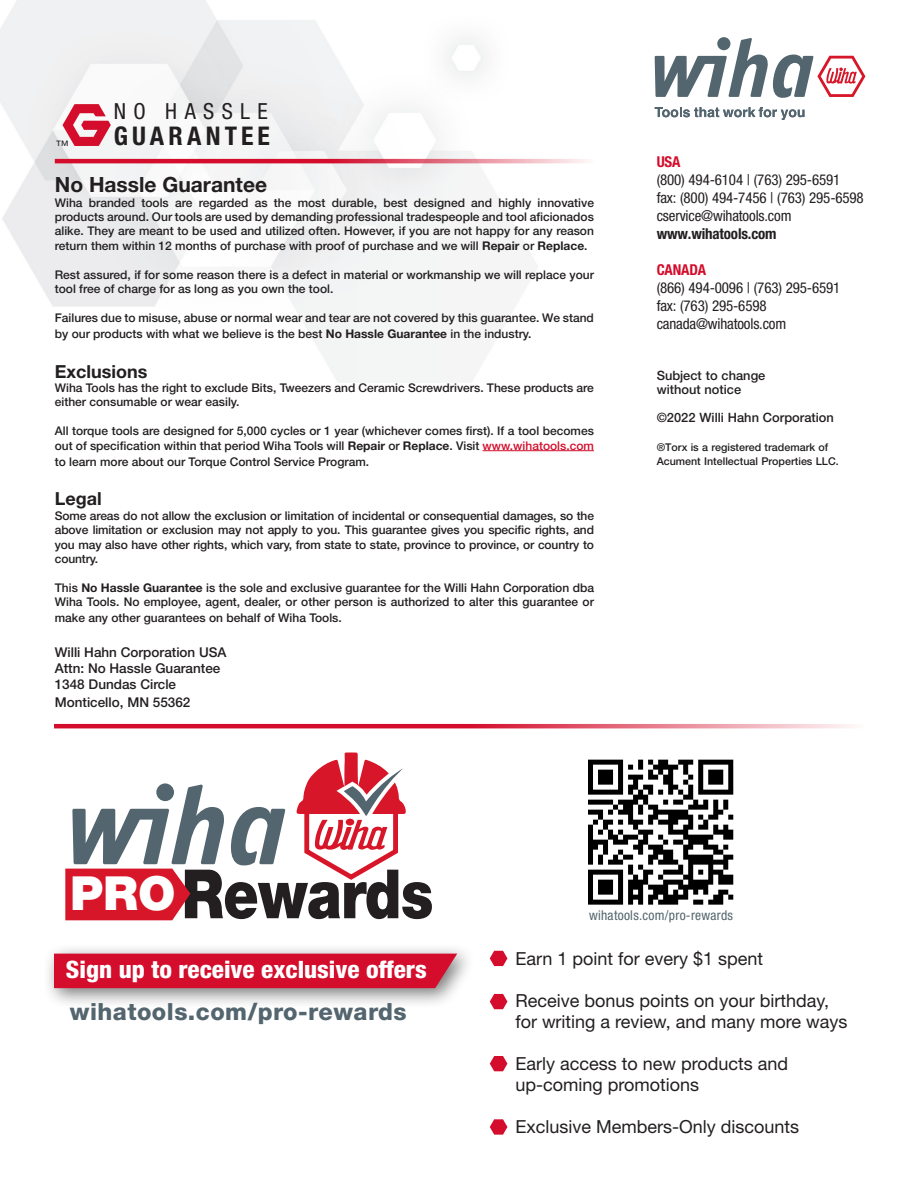
<style>
.page{position:relative;width:918px;height:1188px;background:#fff}
.page>*{position:absolute;margin:0;border:0;box-sizing:border-box;transform-origin:0 0}
.t1{font:900 68.1px "Helvetica Neue LT Std";letter-spacing:-.01em;color:#231f20;scale:.83 1}
.t2{font:900 47.1px "Helvetica Neue LT Std";color:#fff}
.t3{font:700 condensed 25.8px "Helvetica Neue LT Std";letter-spacing:.155em;color:#231f20}
.t4{font:800 condensed 24px "Helvetica Neue LT Std";color:#fff;scale:1.05 1}
.t5{font:800 23.7px "Helvetica Neue LT Std";letter-spacing:.02em;color:#53656e}
.t6{font:condensed 22.2px "Helvetica Neue LT Std";letter-spacing:.335em;color:#231f20}
.t7{font:700 21px "Helvetica Neue LT Std";color:#231f20}
.t8{font:18px/21px "Helvetica Neue LT Std";color:#231f20}
.t9{font:700 18px "Helvetica Neue LT Std";color:#231f20}
.t10{font:condensed 15px "Helvetica Neue LT Std";letter-spacing:-.01em;color:#231f20}
.t11{font:700 condensed 15px "Helvetica Neue LT Std";letter-spacing:-.01em;color:#231f20}
.t12{font:700 condensed 15px "Helvetica Neue LT Std";letter-spacing:-.01em;color:#d30d2b}
.t13{font:500 13.5px "Helvetica Neue LT Std";color:#231f20}
.t14{font:condensed 13.5px "Helvetica Neue LT Std";letter-spacing:.02em;color:#53656e}
.t15{font:condensed 13.2px "Helvetica Neue LT Std";color:#231f20}
.t16{font:500 12.9px/14.2px "Helvetica Neue LT Std";color:#231f20}
.t17{font:500 12px/14.4px "Helvetica Neue LT Std";color:#231f20}
.t18{font:500 10.65px "Helvetica Neue LT Std";color:#231f20}
.s1{font-weight:700}
.s2{color:#d30d2b}
</style>
<div class="page">
<svg style="left:655px;top:107px;width:149px;height:13px"></svg>
<svg style="left:655px;top:38px;width:210px;height:60px"></svg>
<hr style="left:483px;top:450px;width:111px;height:1px;background:#d30d2b">
<svg style="left:63px;top:104px;width:48px;height:42px"></svg>
<svg style="left:55px;top:159px;width:531px;height:4px;background:#dc435a"></svg>
<svg style="left:156px;top:783px;width:18px;height:18px"></svg>
<svg style="left:65px;top:785px;width:220px;height:135px"></svg>
<svg style="left:296px;top:752px;width:110px;height:128px"></svg>
<div style="left:43px;top:943px;width:433px;height:66px;background:#231f20;opacity:.6"></div>
<div style="left:54px;top:954px;width:403px;height:34px;background:#d30d2b"></div>
<svg style="left:54px;top:724px;width:798px;height:4px;background:#dc445b"></svg>
<svg style="left:490px;top:951px;width:17px;height:15px"></svg>
<svg style="left:490px;top:994px;width:17px;height:15px"></svg>
<svg style="left:490px;top:1056px;width:17px;height:15px"></svg>
<svg style="left:490px;top:1119px;width:17px;height:16px"></svg>
<img style="left:588px;top:759px;width:146px;height:146px">
<p class="t15" style="left:56px;top:138px;width:15px">™</p>
<p class="t6" style="left:114px;top:99px;width:155px">NO HASSLE</p>
<p class="t3" style="left:114px;top:120px;width:158px">GUARANTEE</p>
<p class="t7" style="left:55px;top:172px;width:214px">No Hassle Guarantee</p>
<p class="t17" style="left:55px;top:195px;width:541px;text-align:justify">Wiha branded tools are regarded as the most durable, best designed and highly innovative products around. Our tools are used by demanding professional tradespeople and tool aficionados alike. They are meant to be used and utilized often. However, if you are not happy for any reason return them within 12 months of purchase with proof of purchase and we will <span class="s1">Repair</span> or <span class="s1">Replace</span>.</p>
<p class="t17" style="left:55px;top:267px;width:541px">Rest assured, if for some reason there is a defect in material or workmanship we will replace your tool free of charge for as long as you own the tool.</p>
<p class="t17" style="left:55px;top:309px;width:541px;line-height:16.2px">Failures due to misuse, abuse or normal wear and tear are not covered by this guarantee. We stand by our products with what we believe is the best <span class="s1">No Hassle Guarantee</span> in the industry.</p>
<p class="t9" style="left:55px;top:360px;width:94px">Exclusions</p>
<p class="t17" style="left:55px;top:380px;width:541px">Wiha Tools has the right to exclude Bits, Tweezers and Ceramic Screwdrivers. These products are either consumable or wear easily.</p>
<p class="t17" style="left:55px;top:424px;width:541px">All torque tools are designed for 5,000 cycles or 1 year (whichever comes first). If a tool becomes out of specification within that period Wiha Tools will <span class="s1">Repair</span> or <span class="s1">Replace</span>. Visit <span class="s2">www.wihatools.com</span></p>
<p class="t17" style="left:55px;top:454px;width:316px">to learn more about our Torque Control Service Program.</p>
<p class="t9" style="left:55px;top:488px;width:48px">Legal</p>
<p class="t17" style="left:55px;top:508px;width:541px;text-align:justify">Some areas do not allow the exclusion or limitation of incidental or consequential damages, so the above limitation or exclusion may not apply to you. This guarantee gives you specific rights, and you may also have other rights, which vary, from state to state, province to province, or country to country.</p>
<p class="t17" style="left:55px;top:580px;width:541px">This <span class="s1">No Hassle Guarantee</span> is the sole and exclusive guarantee for the Willi Hahn Corporation dba<br>Wiha Tools. No employee, agent, dealer, or other person is authorized to alter this guarantee or</p>
<p class="t17" style="left:55px;top:611px;width:289px">make any other guarantees on behalf of Wiha Tools.</p>
<p class="t13" style="left:55px;top:644px;width:173px">Willi Hahn Corporation USA</p>
<p class="t13" style="left:55px;top:660px;width:167px">Attn: No Hassle Guarantee</p>
<p class="t13" style="left:55px;top:676px;width:123px">1348 Dundas Circle</p>
<p class="t13" style="left:55px;top:694px;width:137px">Monticello, MN 55362</p>
<p class="t12" style="left:657px;top:153px;width:25px">USA</p>
<p class="t10" style="left:657px;top:171px;width:185px">(800) 494-6104 | (763) 295-6591</p>
<p class="t10" style="left:657px;top:189px;width:209px">fax: (800) 494-7456 | (763) 295-6598</p>
<p class="t10" style="left:657px;top:207px;width:136px">cservice@wihatools.com</p>
<p class="t11" style="left:657px;top:225px;width:121px">www.wihatools.com</p>
<p class="t12" style="left:657px;top:261px;width:51px">CANADA</p>
<p class="t10" style="left:657px;top:279px;width:185px">(866) 494-0096 | (763) 295-6591</p>
<p class="t10" style="left:657px;top:297px;width:111px">fax: (763) 295-6598</p>
<p class="t10" style="left:657px;top:315px;width:131px">canada@wihatools.com</p>
<p class="t16" style="left:657px;top:368px;width:110px">Subject to change without notice</p>
<p class="t16" style="left:657px;top:411px;width:179px">©2022 Willi Hahn Corporation</p>
<p class="t18" style="left:657px;top:441px;width:173px">®Torx is a registered trademark of</p>
<p class="t18" style="left:657px;top:455px;width:184px">Acument Intellectual Properties LLC.</p>
<p class="t2" style="left:70px;top:865px;width:107px">PRO</p>
<p class="t1" style="left:182px;top:853px;width:305px">Rewards</p>
<p class="t4" style="left:66px;top:954px;width:345px">Sign up to receive exclusive offers</p>
<p class="t5" style="left:70px;top:998px;width:338px">wihatools.com/pro-rewards</p>
<p class="t14" style="left:589px;top:907px;width:146px">wihatools.com/pro-rewards</p>
<p class="t8" style="left:515px;top:948px;width:249px">Earn 1 point for every $1 spent</p>
<p class="t8" style="left:515px;top:990px;width:334px">Receive bonus points on your birthday, for writing a review, and many more ways</p>
<p class="t8" style="left:515px;top:1053px;width:274px">Early access to new products and up-coming promotions</p>
<p class="t8" style="left:515px;top:1116px;width:285px">Exclusive Members-Only discounts</p>
</div>
